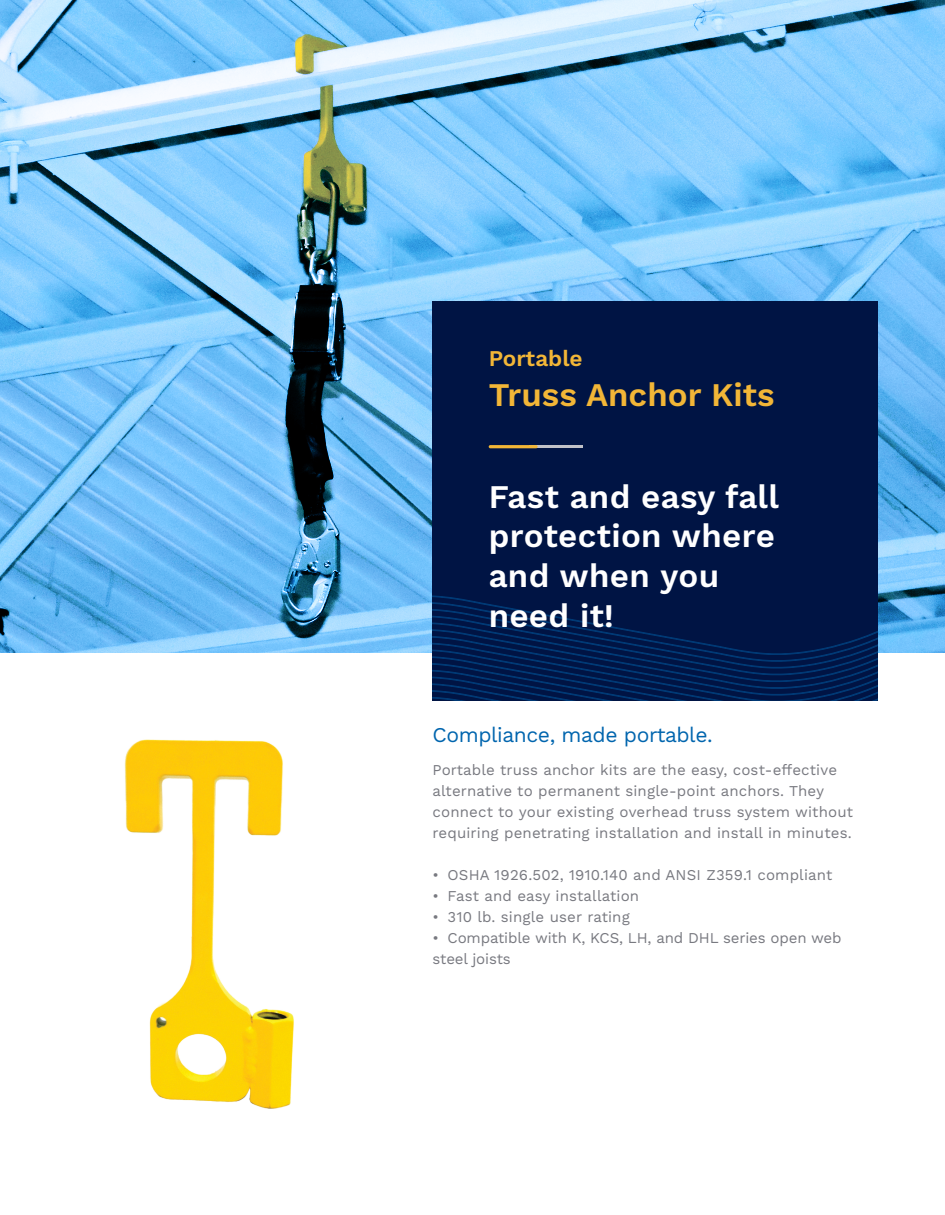
<style>
.page{position:relative;width:945px;height:1215px;background:#fff}
.page>*{position:absolute;margin:0;border:0;box-sizing:border-box;transform-origin:0 0}
.t1{font:600 33px/39.6px "Work Sans";letter-spacing:.01em;color:#fff}
.t2{font:600 33px "Work Sans";color:#f2b637}
.t3{font:600 22.5px "Work Sans";color:#f2b637}
.t4{font:21px "Work Sans";letter-spacing:-.02em;color:#0065ae}
.t5{font:15px/21px "Work Sans";letter-spacing:.01em;color:#787980}
.t6{font:15px/21px "Work Sans";letter-spacing:-.01em;color:#787980}
</style>
<div class="page">
<img style="left:0;top:0;width:945px;height:653px">
<div style="left:432px;top:301px;width:446px;height:399px;background:#001444"></div>
<svg style="left:432px;top:595px;width:446px;height:105px"></svg>
<hr style="left:529px;top:446px;width:53px;height:2px;background:#c1c2c8">
<hr style="left:489px;top:445px;width:49px;height:3px;background:#f2b637;border-radius:2px">
<img style="left:124px;top:739px;width:170px;height:370px">
<h2 class="t3" style="left:489px;top:345px;width:96px">Portable</h2>
<h1 class="t2" style="left:489px;top:375px;width:287px">Truss Anchor Kits</h1>
<h1 class="t1" style="left:489px;top:478px;width:292px">Fast and easy fall protection where and when you need it!</h1>
<h3 class="t4" style="left:433px;top:722px;width:282px">Compliance, made portable.</h3>
<p class="t5" style="left:433px;top:761px;width:422px">Portable truss anchor kits are the easy, cost-effective alternative to permanent single-point anchors. They connect to your existing overhead truss system without requiring penetrating installation and install in minutes.</p>
<p class="t5" style="left:433px;top:866px;width:401px">• OSHA 1926.502, 1910.140 and ANSI Z359.1 compliant</p>
<p class="t5" style="left:433px;top:887px;width:208px">• Fast and easy installation</p>
<p class="t5" style="left:433px;top:908px;width:199px">• 310 lb. single user rating</p>
<p class="t6" style="left:433px;top:929px;width:411px">• Compatible with K, KCS, LH, and DHL series open web steel joists</p>
</div>
